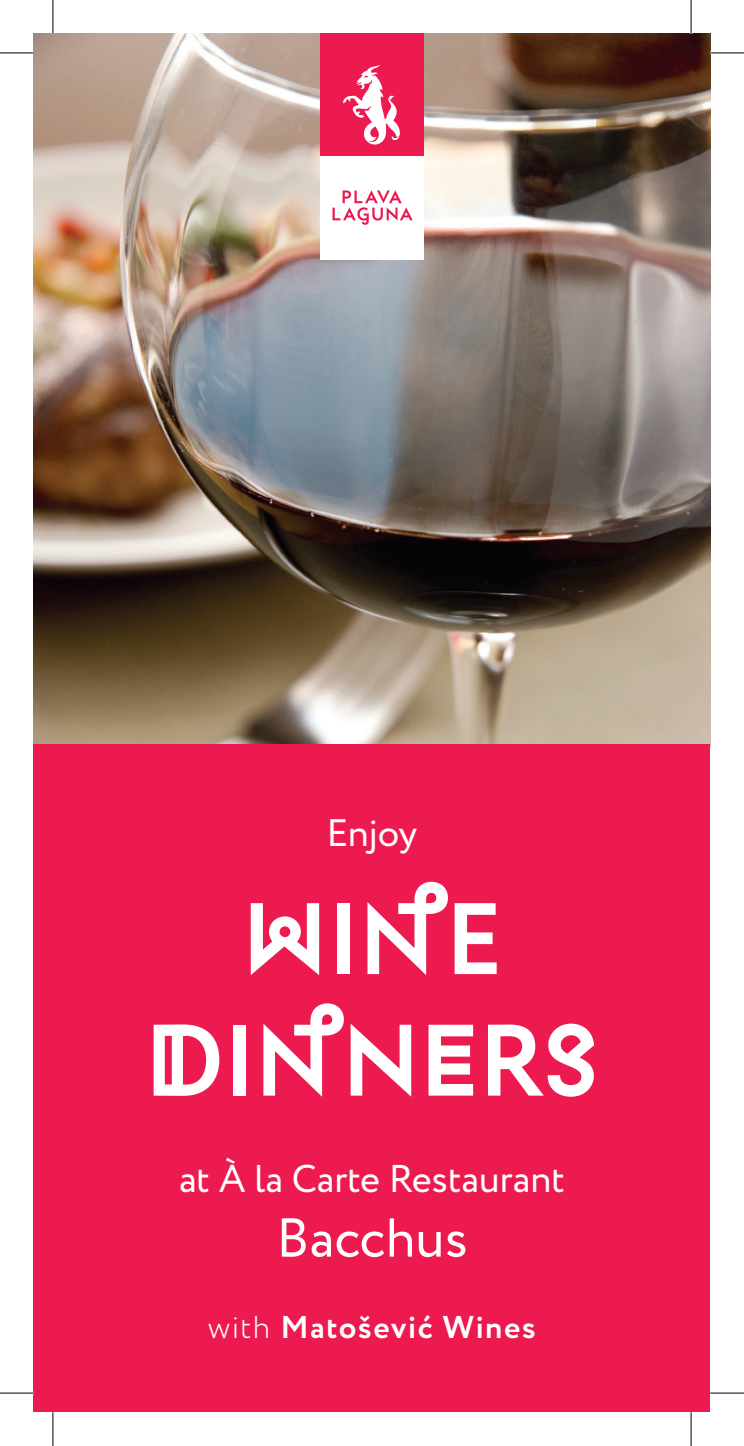
<style>
.page{position:relative;width:744px;height:1446px;background:#fff}
.page>*{position:absolute;margin:0;border:0;box-sizing:border-box;transform-origin:0 0}
.t1{font:101.25px/121.5px "Plava Laguna";letter-spacing:-.025em;color:#fff;text-align:center}
.t2{font:54.45px "Circe";color:#fff}
.t3{font:38.7px "Circe";color:#fff}
.t4{font:38.25px "Circe";letter-spacing:-.02em;color:#fff}
.t5{font:700 31.5px "Circe";letter-spacing:.045em;color:#fff}
.s1{font-weight:300}
</style>
<div class="page">
<img style="left:34px;top:34px;width:676px;height:710px">
<div style="left:34px;top:744px;width:676px;height:667px;background:#ed1a4f"></div>
<div style="left:320px;top:156px;width:103px;height:103px;background:#fff"></div>
<div style="left:320px;top:34px;width:103px;height:122px;background:#ed1a4f"></div>
<svg style="left:332px;top:190px;width:80px;height:35px"></svg>
<svg style="left:343px;top:64px;width:57px;height:81px"></svg>
<hr style="left:0;top:53px;width:34px;height:1px;background:#000">
<hr style="left:710px;top:53px;width:34px;height:1px;background:#000">
<hr style="left:0;top:1392px;width:34px;height:1px;background:#000">
<hr style="left:710px;top:1392px;width:34px;height:1px;background:#000">
<hr style="left:53px;top:0;width:1px;height:34px;background:#000">
<hr style="left:53px;top:1411px;width:1px;height:34px;background:#000">
<hr style="left:690px;top:0;width:1px;height:34px;background:#000">
<hr style="left:690px;top:1411px;width:1px;height:34px;background:#000">
<p class="t4" style="left:326px;top:807px;width:92px">Enjoy</p>
<p class="t1" style="left:144px;top:880px;width:458px">WINE<br>DINNERS</p>
<p class="t3" style="left:179px;top:1152px;width:387px">at À la Carte Restaurant</p>
<p class="t2" style="left:276px;top:1201px;width:193px">Bacchus</p>
<p class="t5" style="left:208px;top:1305px;width:329px"><span class="s1">with</span> Matošević Wines</p>
</div>
